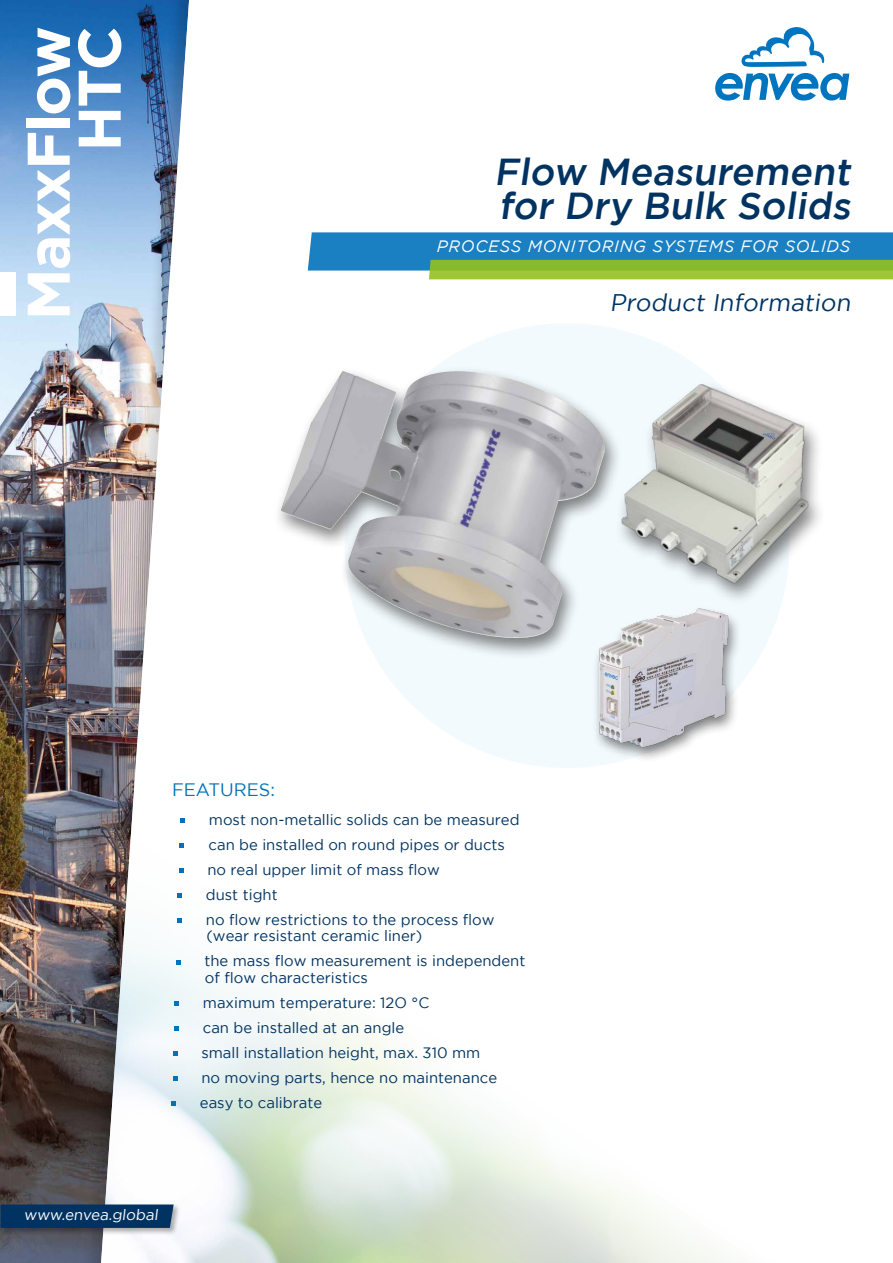
<style>
.page{position:relative;width:893px;height:1263px;background:#fff}
.page>*{position:absolute;margin:0;border:0;box-sizing:border-box;transform-origin:0 0}
.t1{font:700 60px/51px "Gotham";letter-spacing:-.03em;color:#fff;text-align:right}
.t2{font:500 37.5px/34.5px "Gotham";color:#003361}
.t3{font:24px "Gotham";color:#003361}
.t4{font:18px "Gotham";color:#0072bb}
.t5{font:italic 16.5px "Gotham";letter-spacing:.04em;color:#fff}
.t6{font:15px/25px "Gotham";color:#003361}
.t7{font:15px "Gotham";color:#fff}
</style>
<div class="page">
<div style="left:0;top:0;width:203px;height:1263px;background:#000;opacity:.15"></div>
<div style="left:345px;top:323px;width:444px;height:445px;background:#f3fafd;border-radius:50%"></div>
<div style="left:0;top:1203px;width:181px;height:32px;background:#000;opacity:.31"></div>
<svg style="left:0;top:1204px;width:174px;height:24px;background:#063663"></svg>
<svg style="left:308px;top:232px;width:585px;height:47px;background:#4c9a95"></svg>
<svg style="left:715px;top:73px;width:134px;height:28px"></svg>
<svg style="left:741px;top:27px;width:84px;height:40px"></svg>
<svg style="left:181px;top:818px;width:4px;height:5px"></svg>
<svg style="left:179px;top:843px;width:4px;height:5px"></svg>
<svg style="left:179px;top:868px;width:4px;height:5px"></svg>
<svg style="left:178px;top:893px;width:4px;height:5px"></svg>
<svg style="left:178px;top:918px;width:4px;height:5px"></svg>
<svg style="left:176px;top:960px;width:4px;height:4px"></svg>
<svg style="left:175px;top:1001px;width:4px;height:5px"></svg>
<svg style="left:175px;top:1026px;width:4px;height:5px"></svg>
<svg style="left:173px;top:1051px;width:4px;height:5px"></svg>
<svg style="left:173px;top:1076px;width:4px;height:5px"></svg>
<svg style="left:172px;top:1101px;width:4px;height:5px"></svg>
<div style="left:0;top:272px;width:15px;height:44px;background:#fff"></div>
<div style="left:272px;top:366px;width:351px;height:294px;background:#000;opacity:.5"></div>
<img style="left:280px;top:371px;width:326px;height:273px">
<div style="left:592px;top:606px;width:150px;height:157px;background:#f3fafd"></div>
<img style="left:595px;top:604px;width:139px;height:154px">
<div style="left:613px;top:380px;width:214px;height:225px;background:#fdfdfd"></div>
<img style="left:611px;top:375px;width:207px;height:220px">
<h1 class="t1" style="left:21px;top:320px;width:296px;rotate:-90deg">MaxxFlow<br>HTC</h1>
<h2 class="t2" style="left:494px;top:153px;width:363px">Flow Measurement for Dry Bulk Solids</h2>
<p class="t5" style="left:437px;top:237px;width:415px">PROCESS MONITORING SYSTEMS FOR SOLIDS</p>
<h3 class="t3" style="left:610px;top:289px;width:246px">Product Information</h3>
<p class="t4" style="left:172px;top:779px;width:104px">FEATURES:</p>
<p class="t6" style="left:206px;top:807px;width:315px">most non-metallic solids can be measured can be installed on round pipes or ducts no real upper limit of mass flow<br>dust tight<br>no flow restrictions to the process flow</p>
<p class="t6" style="left:204px;top:923px;width:322px">(wear resistant ceramic liner)<br>the mass flow measurement is independent</p>
<p class="t6" style="left:200px;top:965px;width:299px;text-indent:5px">of flow characteristics<br>maximum temperature: 12O °C<br>can be installed at an angle<br>small installation height, max. 310 mm no moving parts, hence no maintenance easy to calibrate</p>
<p class="t7" style="left:24px;top:1207px;width:138px">www.envea.global</p>
</div>
